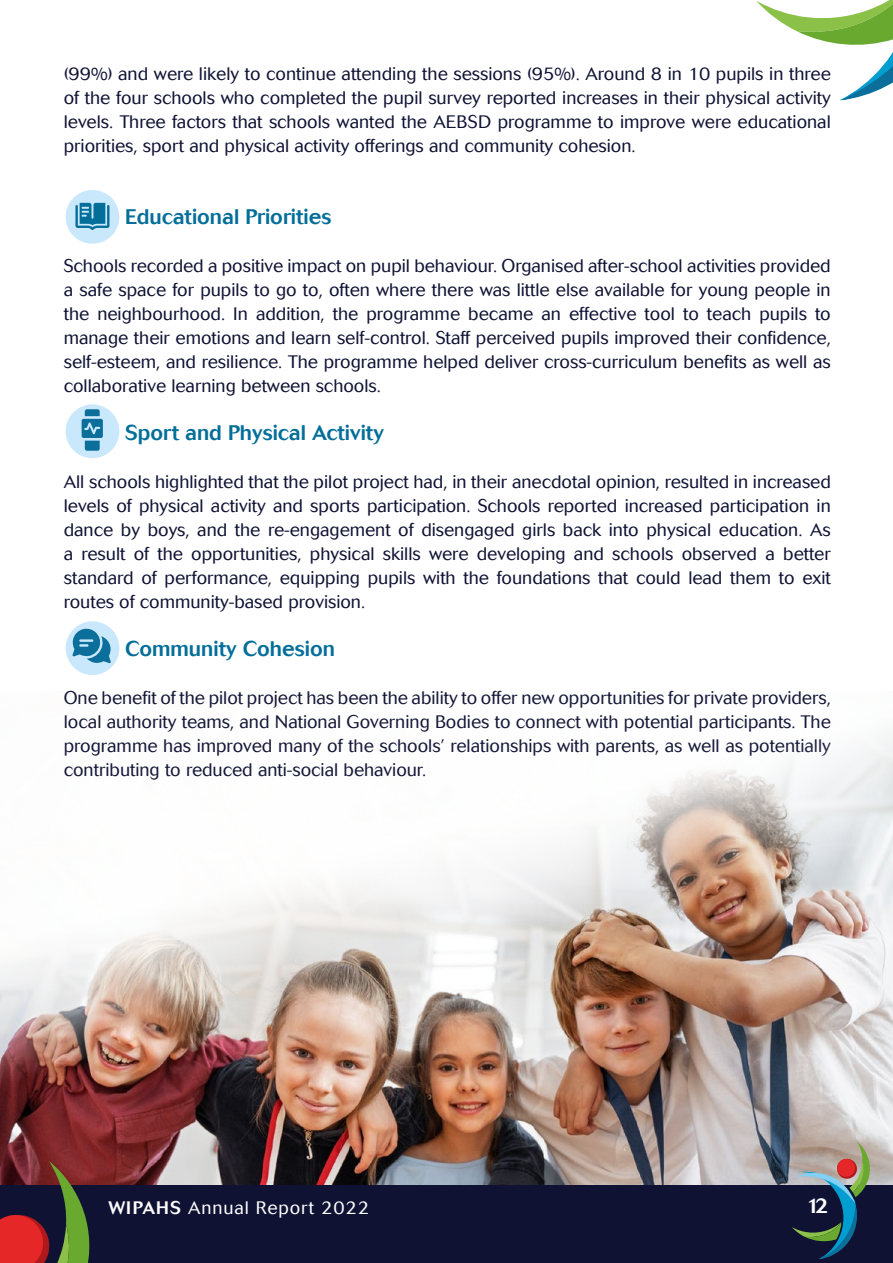
<style>
.page{position:relative;width:893px;height:1263px;background:#fff}
.page>*{position:absolute;margin:0;border:0;box-sizing:border-box;transform-origin:0 0}
.t1{font:500 21px "Cosmos";color:#036e99}
.t2{font:500 21px "Cosmos";color:#fff}
.t3{font:300 18px/24px "Cosmos";color:#0f1233;text-align:justify}
.t4{font:300 18px "Cosmos";letter-spacing:.05em;color:#fff}
.s1{font-weight:500}
</style>
<div class="page">
<svg style="left:756px;top:0;width:137px;height:100px"></svg>
<div style="left:66px;top:190px;width:53px;height:54px;background:#c9e8fb;border-radius:50%"></div>
<div style="left:66px;top:404px;width:53px;height:54px;background:#c9e8fb;border-radius:50%"></div>
<div style="left:66px;top:621px;width:53px;height:54px;background:#c9e8fb;border-radius:50%"></div>
<img style="left:0;top:733px;width:893px;height:452px">
<div style="left:0;top:1185px;width:892px;height:78px;background:#0f1233"></div>
<svg style="left:0;top:1161px;width:97px;height:102px"></svg>
<svg style="left:751px;top:1141px;width:142px;height:122px"></svg>
<svg style="left:75px;top:203px;width:34px;height:27px"></svg>
<svg style="left:72px;top:627px;width:39px;height:36px"></svg>
<svg style="left:82px;top:409px;width:21px;height:42px"></svg>
<p class="t3" style="left:64px;top:62px;width:768px">(99%) and were likely to continue attending the sessions (95%). Around 8 in 10 pupils in three of the four schools who completed the pupil survey reported increases in their physical activity levels. Three factors that schools wanted the AEBSD programme to improve were educational priorities, sport and physical activity offerings and community cohesion.</p>
<p class="t1" style="left:125px;top:205px;width:208px">Educational Priorities</p>
<p class="t3" style="left:64px;top:254px;width:768px">Schools recorded a positive impact on pupil behaviour. Organised after-school activities provided a safe space for pupils to go to, often where there was little else available for young people in the neighbourhood. In addition, the programme became an effective tool to teach pupils to manage their emotions and learn self-control. Staff perceived pupils improved their confidence, self-esteem, and resilience. The programme helped deliver cross-curriculum benefits as well as collaborative learning between schools.</p>
<p class="t1" style="left:125px;top:421px;width:260px">Sport and Physical Activity</p>
<p class="t3" style="left:64px;top:470px;width:769px">All schools highlighted that the pilot project had, in their anecdotal opinion, resulted in increased levels of physical activity and sports participation. Schools reported increased participation in dance by boys, and the re-engagement of disengaged girls back into physical education. As a result of the opportunities, physical skills were developing and schools observed a better standard of performance, equipping pupils with the foundations that could lead them to exit routes of community-based provision.</p>
<p class="t1" style="left:125px;top:637px;width:211px">Community Cohesion</p>
<p class="t3" style="left:64px;top:686px;width:768px">One benefit of the pilot project has been the ability to offer new opportunities for private providers, local authority teams, and National Governing Bodies to connect with potential participants. The programme has improved many of the schools’ relationships with parents, as well as potentially contributing to reduced anti-social behaviour.</p>
<p class="t4" style="left:108px;top:1197px;width:262px"><span class="s1">WIPAHS</span> Annual Report 2022</p>
<p class="t2" style="left:806px;top:1194px;width:24px">12</p>
</div>
